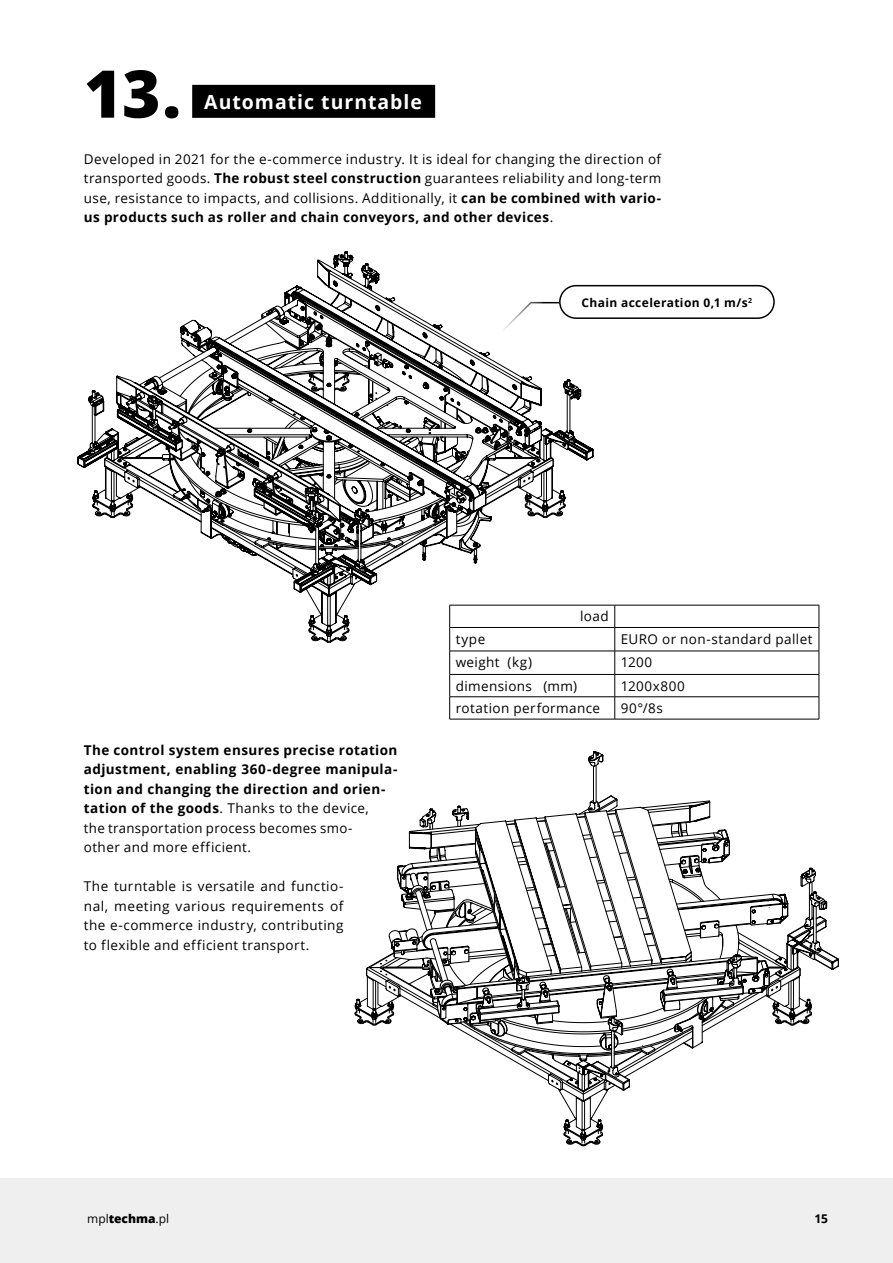
<style>
.page{position:relative;width:893px;height:1263px;background:#fff}
.page>*{position:absolute;margin:0;border:0;box-sizing:border-box;transform-origin:0 0}
.TEKST_ciągły{font:800 65.85px "Open Sans";color:#000}
.nazwa_urzadzenia{font:700 19.5px "Open Sans";letter-spacing:.05em;color:#fff}
.TEKST_ciągły-2{font:13.5px/19.5px "Open Sans";letter-spacing:.03em;color:#000;text-align:justify}
.TEKST_ciągły-3{font:700 13.5px/19.5px "Open Sans";letter-spacing:.03em;color:#000}
.w_ramkach{font:700 12px "Open Sans";letter-spacing:.035em;color:#000}
.t1{font:12px "Open Sans";color:#000}
.s1{font-weight:700}
.s2{font-weight:400}
.s3{font-weight:800}
</style>
<div class="page">
<div style="left:0;top:1178px;width:893px;height:85px;background:#efefef"></div>
<div style="left:192px;top:85px;width:243px;height:33px;background:#000"></div>
<div style="left:559px;top:285px;width:216px;height:34px;border:2px solid #000;border-radius:16px"></div>
<hr style="left:449px;top:605px;width:166px;height:1px;background:#000">
<hr style="left:615px;top:605px;width:204px;height:1px;background:#000">
<hr style="left:449px;top:627px;width:166px;height:1px;background:#000">
<hr style="left:615px;top:627px;width:204px;height:1px;background:#000">
<hr style="left:449px;top:651px;width:166px;height:1px;background:#000">
<hr style="left:615px;top:651px;width:204px;height:1px;background:#000">
<hr style="left:449px;top:674px;width:166px;height:1px;background:#000">
<hr style="left:615px;top:674px;width:204px;height:1px;background:#000">
<hr style="left:449px;top:696px;width:166px;height:1px;background:#000">
<svg style="left:449px;top:657px;width:1px;height:62px"></svg>
<hr style="left:615px;top:696px;width:204px;height:1px;background:#000">
<svg style="left:614px;top:605px;width:1px;height:114px"></svg>
<svg style="left:819px;top:605px;width:1px;height:114px"></svg>
<hr style="left:449px;top:719px;width:166px;height:1px;background:#000">
<hr style="left:615px;top:719px;width:204px;height:1px;background:#000">
<svg style="left:355px;top:757px;width:484px;height:389px"></svg>
<svg style="left:308px;top:604px;width:257px;height:31px"></svg>
<svg style="left:308px;top:593px;width:246px;height:22px"></svg>
<svg style="left:77px;top:451px;width:277px;height:142px"></svg>
<svg style="left:105px;top:564px;width:273px;height:22px"></svg>
<svg style="left:88px;top:393px;width:52px;height:171px"></svg>
<svg style="left:92px;top:251px;width:261px;height:277px"></svg>
<svg style="left:117px;top:406px;width:23px;height:147px"></svg>
<svg style="left:140px;top:256px;width:441px;height:319px"></svg>
<p class="TEKST_ciągły" style="left:84px;top:44px;width:99px">13.</p>
<p class="nazwa_urzadzenia" style="left:204px;top:88px;width:219px">Automatic turntable</p>
<p class="TEKST_ciągły-2" style="left:84px;top:149px;width:579px">Developed in 2021 for the e-commerce industry. It is ideal for changing the direction of transported goods. <span class="s1">The robust steel construction</span> guarantees reliability and long-term use, resistance to impacts, and collisions. Additionally, it <span class="s1">can be combined with vario&shy;us products such as roller and chain conveyors, and other devices</span>.</p>
<p class="w_ramkach" style="left:581px;top:294px;width:172px">Chain acceleration 0,1 m/s<sup>2</sup></p>
<p class="TEKST_ciągły-2" style="left:580px;top:606px;width:30px">load</p>
<p class="TEKST_ciągły-3" style="left:84px;top:740px;width:315px">The control system ensures precise rotation adjustment, enabling 360-degree manipula&shy;tion and changing the direction and orien&shy;tation of the goods<span class="s2">. Thanks to the device,<br>the transportation process becomes smo-<br>other and more efficient.</span></p>
<p class="TEKST_ciągły-2" style="left:84px;top:876px;width:261px">The turntable is versatile and functio&shy;nal, meeting various requirements of the e-commerce industry, contributing to flexible and efficient transport.</p>
<p class="TEKST_ciągły-2" style="left:456px;top:629px;width:31px">type</p>
<p class="TEKST_ciągły-2" style="left:621px;top:629px;width:193px">EURO or non-standard pallet</p>
<p class="TEKST_ciągły-2" style="left:456px;top:652px;width:78px">weight (kg)</p>
<p class="TEKST_ciągły-2" style="left:621px;top:652px;width:33px">1200</p>
<p class="TEKST_ciągły-2" style="left:456px;top:676px;width:123px">dimensions (mm)</p>
<p class="TEKST_ciągły-2" style="left:621px;top:676px;width:66px">1200x800</p>
<p class="TEKST_ciągły-2" style="left:456px;top:698px;width:146px">rotation performance</p>
<p class="TEKST_ciągły-2" style="left:621px;top:698px;width:44px">90°/8s</p>
<p class="t1" style="left:87px;top:1210px;width:84px">mpl<span class="s3">techma</span>.pl</p>
<p class="w_ramkach" style="left:814px;top:1210px;width:15px">15</p>
</div>
